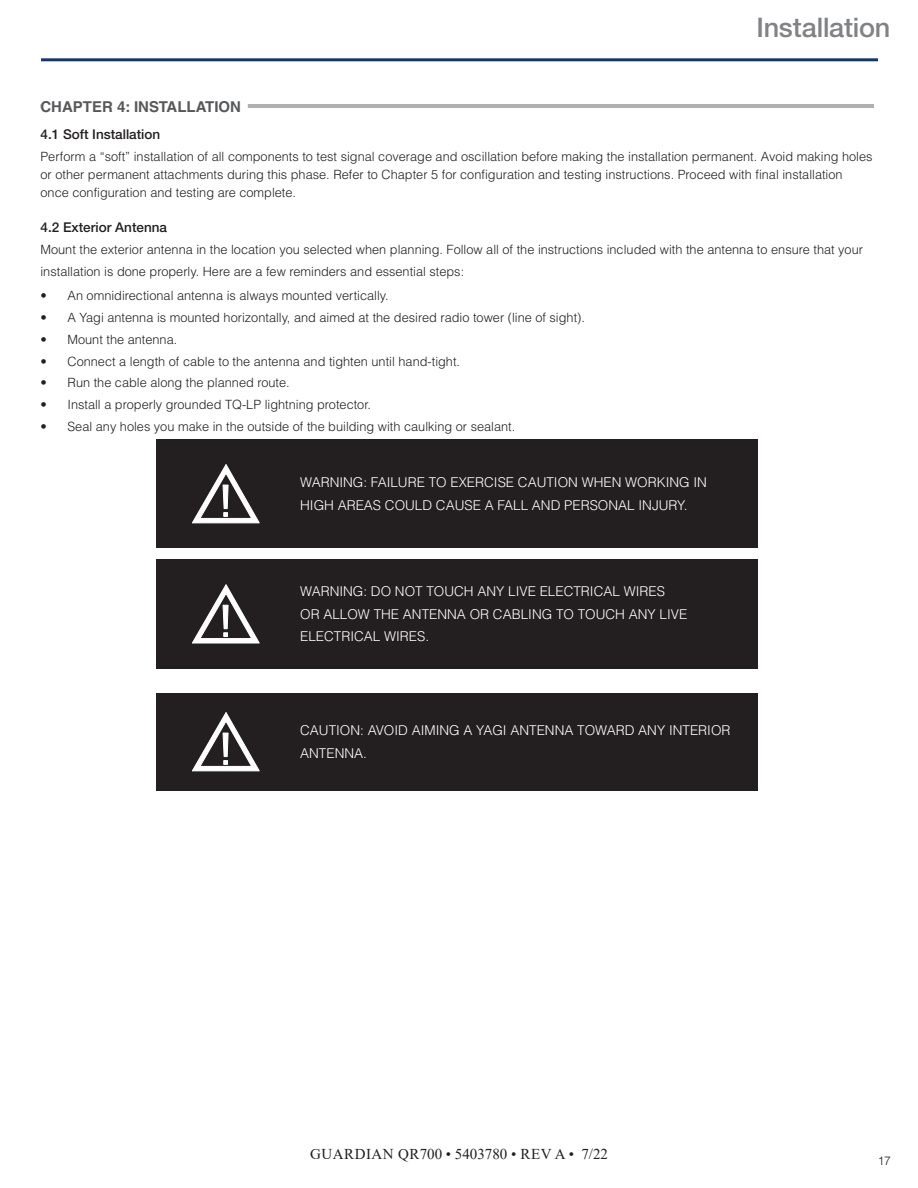
<style>
.page{position:relative;width:918px;height:1188px;background:#fff}
.page>*{position:absolute;margin:0;border:0;box-sizing:border-box;transform-origin:0 0}
.page_header{font:500 27px "Helvetica Neue LT Std";letter-spacing:-.01em;color:#808285}
.t1{font:15px "Times New Roman";letter-spacing:.025em;color:#231f20}
.chapter_heading{font:700 15px "Helvetica LT Std";color:#57585a}
.t2{font:300 13.5px/22.5px "Helvetica LT Std";color:#fff}
.sub-chapter{font:500 13.5px "Helvetica Neue LT Std";color:#231f20}
.Body{font:300 12.75px/18px "Helvetica LT Std";color:#231f20}
.t3{font:300 12px "Helvetica LT Std";color:#231f20}
</style>
<div class="page">
<hr style="left:41px;top:58px;width:837px;height:3px;background:#183668">
<hr style="left:40px;top:104px;width:834px;height:4px;background:#b0b1b5">
<div style="left:40px;top:98px;width:208px;height:14px;background:#fff"></div>
<div style="left:157px;top:439px;width:601px;height:109px;background:#231f20"></div>
<svg style="left:192px;top:464px;width:68px;height:59px"></svg>
<div style="left:157px;top:559px;width:601px;height:110px;background:#231f20"></div>
<svg style="left:192px;top:584px;width:68px;height:60px"></svg>
<div style="left:157px;top:693px;width:601px;height:97px;background:#231f20"></div>
<svg style="left:192px;top:712px;width:68px;height:59px"></svg>
<p class="page_header" style="left:756px;top:12px;width:135px">Installation</p>
<p class="chapter_heading" style="left:40px;top:97px;width:202px">CHAPTER 4: INSTALLATION</p>
<p class="sub-chapter" style="left:40px;top:126px;width:121px">4.1 Soft Installation</p>
<p class="Body" style="left:40px;top:147px;width:834px">Perform a “soft” installation of all components to test signal coverage and oscillation before making the installation permanent. Avoid making holes or other permanent attachments during this phase. Refer to Chapter 5 for configuration and testing instructions. Proceed with final installation once configuration and testing are complete.</p>
<p class="sub-chapter" style="left:40px;top:219px;width:128px">4.2 Exterior Antenna</p>
<p class="Body" style="left:40px;top:238px;width:824px;line-height:21.6px">Mount the exterior antenna in the location you selected when planning. Follow all of the instructions included with the antenna to ensure that your installation is done properly. Here are a few reminders and essential steps:</p>
<p class="Body" style="left:40px;top:287px;width:350px">• An omnidirectional antenna is always mounted vertically.</p>
<p class="Body" style="left:40px;top:308px;width:546px">• A Yagi antenna is mounted horizontally, and aimed at the desired radio tower (line of sight).</p>
<p class="Body" style="left:40px;top:330px;width:138px">• Mount the antenna.</p>
<p class="Body" style="left:40px;top:352px;width:421px">• Connect a length of cable to the antenna and tighten until hand-tight.</p>
<p class="Body" style="left:40px;top:374px;width:251px">• Run the cable along the planned route.</p>
<p class="Body" style="left:40px;top:396px;width:332px">• Install a properly grounded TQ-LP lightning protector.</p>
<p class="Body" style="left:40px;top:417px;width:476px">• Seal any holes you make in the outside of the building with caulking or sealant.</p>
<p class="t2" style="left:300px;top:471px;width:408px">WARNING: FAILURE TO EXERCISE CAUTION WHEN WORKING IN<br>HIGH AREAS COULD CAUSE A FALL AND PERSONAL INJURY.</p>
<p class="t2" style="left:300px;top:580px;width:389px">WARNING: DO NOT TOUCH ANY LIVE ELECTRICAL WIRES<br>OR ALLOW THE ANTENNA OR CABLING TO TOUCH ANY LIVE<br>ELECTRICAL WIRES.</p>
<p class="t2" style="left:300px;top:719px;width:432px">CAUTION: AVOID AIMING A YAGI ANTENNA TOWARD ANY INTERIOR<br>ANTENNA.</p>
<p class="t1" style="left:310px;top:1144px;width:300px">GUARDIAN QR700 • 5403780 • REV A • 7/22</p>
<p class="t3" style="left:878px;top:1153px;width:15px">17</p>
</div>
